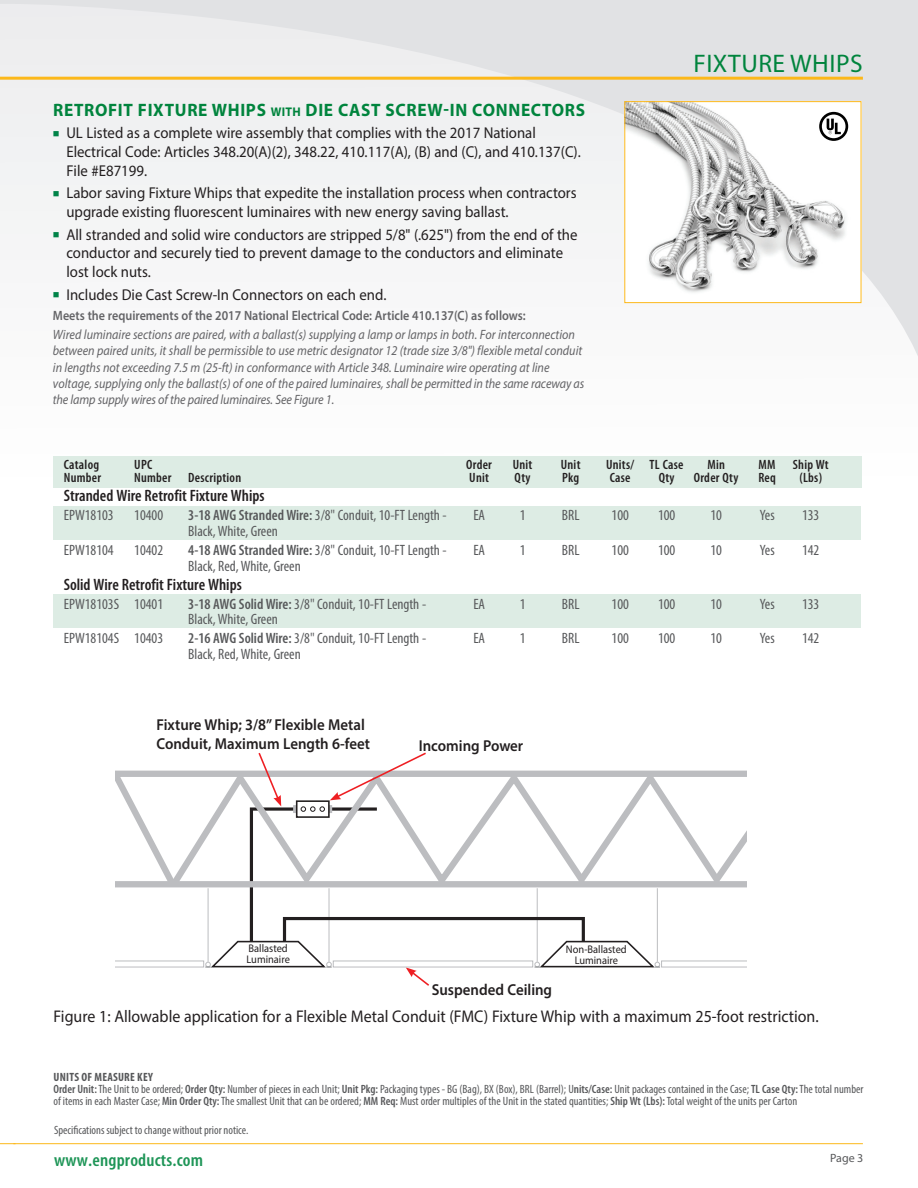
<style>
.page{position:relative;width:918px;height:1188px;background:#fff}
.page>*{position:absolute;margin:0;border:0;box-sizing:border-box;transform-origin:0 0}
.t1{font:25.5px "Myriad Pro";letter-spacing:.02em;color:#00843d}
.t2{font:700 18px "Myriad Pro";letter-spacing:.04em;color:#00843d;scale:.96 1}
.t3{font:600 condensed 18px "Myriad Pro";letter-spacing:.01em;color:#1e9557;scale:1.05 1}
.t4{font:16.95px "Myriad Pro";color:#231f20;scale:.94 1}
.t5{font:600 condensed 16.5px "Myriad Pro";color:#231f20}
.t6{font:600 15.9px/19px "Myriad Pro";color:#231f20;scale:.94 1}
.t7{font:15.75px/18.9px "Myriad Pro";color:#231f20;scale:.94 1}
.t8{font:condensed 15px "Myriad Pro";color:#57585a}
.t9{font:italic 13.5px/16.2px "Myriad Pro";color:#636366;scale:.9 1}
.t10{font:600 condensed 13.5px "Myriad Pro";letter-spacing:.02em;color:#231f20}
.t11{font:600 13.5px "Myriad Pro";color:#636366;scale:.9 1}
.t12{font:condensed 12px/12px "Myriad Pro";color:#57585a}
.t13{font:12px "Myriad Pro";color:#57585a}
.t14{font:11.1px/10.5px "Myriad Pro";color:#231f20;scale:.94 1}
.s1{font-size:12.6px}
.s2{color:#008348}
.s3{font-weight:600}
.s4{font-weight:700}
</style>
<div class="page">
<svg style="left:29px;top:0;width:889px;height:356px;fill:#f1f2f3"></svg>
<div style="left:0;top:0;width:29px;height:234px;background:#f0f1f2"></div>
<hr style="left:0;top:77px;width:863px;height:3px;background:#fcb81a">
<hr style="left:13px;top:1143px;width:850px;height:1px;background:#fcb81a">
<svg style="left:0;top:1143px;width:16px;height:1px"></svg>
<img style="left:626px;top:103px;width:233px;height:198px">
<div style="left:624px;top:101px;width:237px;height:202px;border:1px solid #fcb81b"></div>
<div style="left:53px;top:594px;width:807px;height:34px;background:#ddece4"></div>
<div style="left:53px;top:507px;width:807px;height:33px;background:#ddece4"></div>
<div style="left:53px;top:456px;width:808px;height:32px;background:#ddece4"></div>
<svg style="left:819px;top:112px;width:29px;height:29px"></svg>
<hr style="left:537px;top:888px;width:1px;height:74px;background:#bcbdc0">
<div style="left:283px;top:917px;width:302px;height:52px;border:3px solid #231f20"></div>
<svg style="left:115px;top:770px;width:50px;height:118px"></svg>
<div style="left:115px;top:881px;width:634px;height:6px;background:#bcbdc0"></div>
<svg style="left:165px;top:770px;width:582px;height:123px"></svg>
<hr style="left:657px;top:888px;width:1px;height:74px;background:#bcbdc0">
<div style="left:661px;top:961px;width:88px;height:6px;border:1px solid #bcbdc0"></div>
<div style="left:333px;top:961px;width:200px;height:6px;border:1px solid #bcbdc0"></div>
<div style="left:99px;top:961px;width:105px;height:6px;border:1px solid #bcbdc0"></div>
<div style="left:747px;top:759px;width:34px;height:213px;background:#fff"></div>
<div style="left:75px;top:759px;width:40px;height:213px;background:#fff"></div>
<svg style="left:534px;top:939px;width:126px;height:29px"></svg>
<svg style="left:205px;top:752px;width:226px;height:234px"></svg>
<p class="t2" style="left:53px;top:98px;width:556px">RETROFIT FIXTURE WHIPS <span class="s1">with</span> DIE CAST SCREW-IN CONNECTORS</p>
<p class="t7" style="left:66px;top:123px;width:549px;text-indent:-14px"><span class="s2">■</span> UL Listed as a complete wire assembly that complies with the 2017 National<br>Electrical Code: Articles 348.20(A)(2), 348.22, 410.117(A), (B) and (C), and 410.137(C).<br>File #E87199.</p>
<p class="t7" style="left:66px;top:183px;width:544px;text-indent:-14px"><span class="s2">■</span> Labor saving Fixture Whips that expedite the installation process when contractors upgrade existing fluorescent luminaires with new energy saving ballast.</p>
<p class="t7" style="left:66px;top:225px;width:545px;text-indent:-14px"><span class="s2">■</span> All stranded and solid wire conductors are stripped 5/8" (.625") from the end of the conductor and securely tied to prevent damage to the conductors and eliminate lost lock nuts.</p>
<p class="t7" style="left:53px;top:285px;width:356px"><span class="s2">■</span> Includes Die Cast Screw-In Connectors on each end.</p>
<p class="t11" style="left:53px;top:307px;width:527px">Meets the requirements of the 2017 National Electrical Code: Article 410.137(C) as follows:</p>
<p class="t9" style="left:53px;top:326px;width:592px">Wired luminaire sections are paired, with a ballast(s) supplying a lamp or lamps in both. For interconnection between paired units, it shall be permissible to use metric designator 12 (trade size 3/8") flexible metal conduit in lengths not exceeding 7.5 m (25-ft) in conformance with Article 348. Luminaire wire operating at line voltage, supplying only the ballast(s) of one of the paired luminaires, shall be permitted in the same raceway as the lamp supply wires of the paired luminaires. See Figure 1.</p>
<h1 class="t1" style="left:693px;top:48px;width:171px">FIXTURE WHIPS</h1>
<p class="t10" style="left:64px;top:457px;width:37px">Catalog</p>
<p class="t10" style="left:134px;top:457px;width:20px">UPC</p>
<p class="t10" style="left:466px;top:457px;width:27px">Order</p>
<p class="t10" style="left:513px;top:457px;width:21px">Unit</p>
<p class="t10" style="left:561px;top:457px;width:21px">Unit</p>
<p class="t10" style="left:606px;top:457px;width:79px">Units/ TL Case</p>
<p class="t10" style="left:707px;top:457px;width:19px">Min</p>
<p class="t10" style="left:759px;top:457px;width:19px">MM</p>
<p class="t10" style="left:793px;top:457px;width:38px">Ship Wt</p>
<p class="t10" style="left:64px;top:470px;width:39px">Number</p>
<p class="t10" style="left:134px;top:470px;width:108px">Number Description</p>
<p class="t10" style="left:469px;top:470px;width:21px">Unit</p>
<p class="t10" style="left:515px;top:470px;width:17px">Qty</p>
<p class="t10" style="left:562px;top:470px;width:19px">Pkg</p>
<p class="t10" style="left:610px;top:470px;width:22px">Case</p>
<p class="t10" style="left:659px;top:470px;width:17px">Qty</p>
<p class="t10" style="left:694px;top:470px;width:46px">Order Qty</p>
<p class="t10" style="left:758px;top:470px;width:19px">Req</p>
<p class="t10" style="left:799px;top:470px;width:24px">(Lbs)</p>
<p class="t5" style="left:64px;top:487px;width:202px">Stranded Wire Retrofit Fixture Whips</p>
<p class="t8" style="left:64px;top:506px;width:51px">EPW18103</p>
<p class="t8" style="left:134px;top:506px;width:30px">10400</p>
<p class="t8" style="left:188px;top:506px;width:260px"><span class="s3">3-18 AWG Stranded Wire:</span> 3/8" Conduit, 10-FT Length -</p>
<p class="t8" style="left:473px;top:506px;width:13px">EA</p>
<p class="t8" style="left:520px;top:506px;width:7px">1</p>
<p class="t8" style="left:562px;top:506px;width:19px">BRL</p>
<p class="t8" style="left:612px;top:506px;width:19px">100</p>
<p class="t8" style="left:658px;top:506px;width:19px">100</p>
<p class="t8" style="left:710px;top:506px;width:13px">10</p>
<p class="t8" style="left:760px;top:506px;width:16px">Yes</p>
<p class="t8" style="left:802px;top:506px;width:19px">133</p>
<p class="t8" style="left:188px;top:522px;width:91px">Black, White, Green</p>
<p class="t8" style="left:64px;top:541px;width:51px">EPW18104</p>
<p class="t8" style="left:134px;top:541px;width:30px">10402</p>
<p class="t8" style="left:188px;top:541px;width:260px"><span class="s3">4-18 AWG Stranded Wire:</span> 3/8" Conduit, 10-FT Length -</p>
<p class="t8" style="left:473px;top:541px;width:13px">EA</p>
<p class="t8" style="left:520px;top:541px;width:7px">1</p>
<p class="t8" style="left:562px;top:541px;width:19px">BRL</p>
<p class="t8" style="left:612px;top:541px;width:19px">100</p>
<p class="t8" style="left:658px;top:541px;width:19px">100</p>
<p class="t8" style="left:710px;top:541px;width:13px">10</p>
<p class="t8" style="left:760px;top:541px;width:16px">Yes</p>
<p class="t8" style="left:802px;top:541px;width:19px">142</p>
<p class="t8" style="left:188px;top:557px;width:114px">Black, Red, White, Green</p>
<p class="t5" style="left:64px;top:575px;width:180px">Solid Wire Retrofit Fixture Whips</p>
<p class="t8" style="left:64px;top:595px;width:101px">EPW18103S 10401</p>
<p class="t8" style="left:188px;top:595px;width:239px"><span class="s3">3-18 AWG Solid Wire:</span> 3/8" Conduit, 10-FT Length -</p>
<p class="t8" style="left:473px;top:595px;width:13px">EA</p>
<p class="t8" style="left:520px;top:595px;width:7px">1</p>
<p class="t8" style="left:562px;top:595px;width:19px">BRL</p>
<p class="t8" style="left:612px;top:595px;width:19px">100</p>
<p class="t8" style="left:658px;top:595px;width:19px">100</p>
<p class="t8" style="left:710px;top:595px;width:13px">10</p>
<p class="t8" style="left:760px;top:595px;width:16px">Yes</p>
<p class="t8" style="left:802px;top:595px;width:19px">133</p>
<p class="t8" style="left:188px;top:610px;width:91px">Black, White, Green</p>
<p class="t8" style="left:64px;top:629px;width:101px">EPW18104S 10403</p>
<p class="t8" style="left:188px;top:629px;width:239px"><span class="s3">2-16 AWG Solid Wire:</span> 3/8" Conduit, 10-FT Length -</p>
<p class="t8" style="left:473px;top:629px;width:13px">EA</p>
<p class="t8" style="left:520px;top:629px;width:7px">1</p>
<p class="t8" style="left:562px;top:629px;width:19px">BRL</p>
<p class="t8" style="left:612px;top:629px;width:19px">100</p>
<p class="t8" style="left:658px;top:629px;width:19px">100</p>
<p class="t8" style="left:710px;top:629px;width:13px">10</p>
<p class="t8" style="left:760px;top:629px;width:16px">Yes</p>
<p class="t8" style="left:802px;top:629px;width:19px">142</p>
<p class="t8" style="left:188px;top:645px;width:114px">Black, Red, White, Green</p>
<p class="t6" style="left:157px;top:714px;width:229px">Fixture Whip; 3/8” Flexible Metal<br>Conduit, Maximum Length 6-feet</p>
<p class="t6" style="left:419px;top:735px;width:113px">Incoming Power</p>
<p class="t14" style="left:247px;top:943px;width:48px">Ballasted<br>Luminaire</p>
<p class="t14" style="left:566px;top:944px;width:66px;text-align:center">Non-Ballasted<br>Luminaire</p>
<p class="t6" style="left:432px;top:980px;width:130px">Suspended Ceiling</p>
<p class="t4" style="left:54px;top:1006px;width:815px">Figure 1: Allowable application for a Flexible Metal Conduit (FMC) Fixture Whip with a maximum 25-foot restriction.</p>
<p class="t12" style="left:53px;top:1071px;width:812px"><span class="s4">UNITS OF MEASURE KEY<br></span><span class="s3">Order Unit:</span> The Unit to be ordered; <span class="s3">Order Qty:</span> Number of pieces in each Unit; <span class="s3">Unit Pkg:</span> Packaging types - BG (Bag), BX (Box), BRL (Barrel); U<span class="s3">nits/Case:</span> Unit packages contained in the Case; <span class="s3">TL Case Qty:</span> The total number of items in each Master Case; <span class="s3">Min Order Qty:</span> The smallest Unit that can be ordered; <span class="s3">MM Req:</span> Must order multiples of the Unit in the stated quantities; <span class="s3">Ship Wt (Lbs):</span> Total weight of the units per Carton</p>
<p class="t12" style="left:54px;top:1123px;width:196px">Specifications subject to change without prior notice.</p>
<p class="t3" style="left:54px;top:1150px;width:144px">www.engproducts.com</p>
<p class="t13" style="left:830px;top:1150px;width:35px">Page 3</p>
</div>
